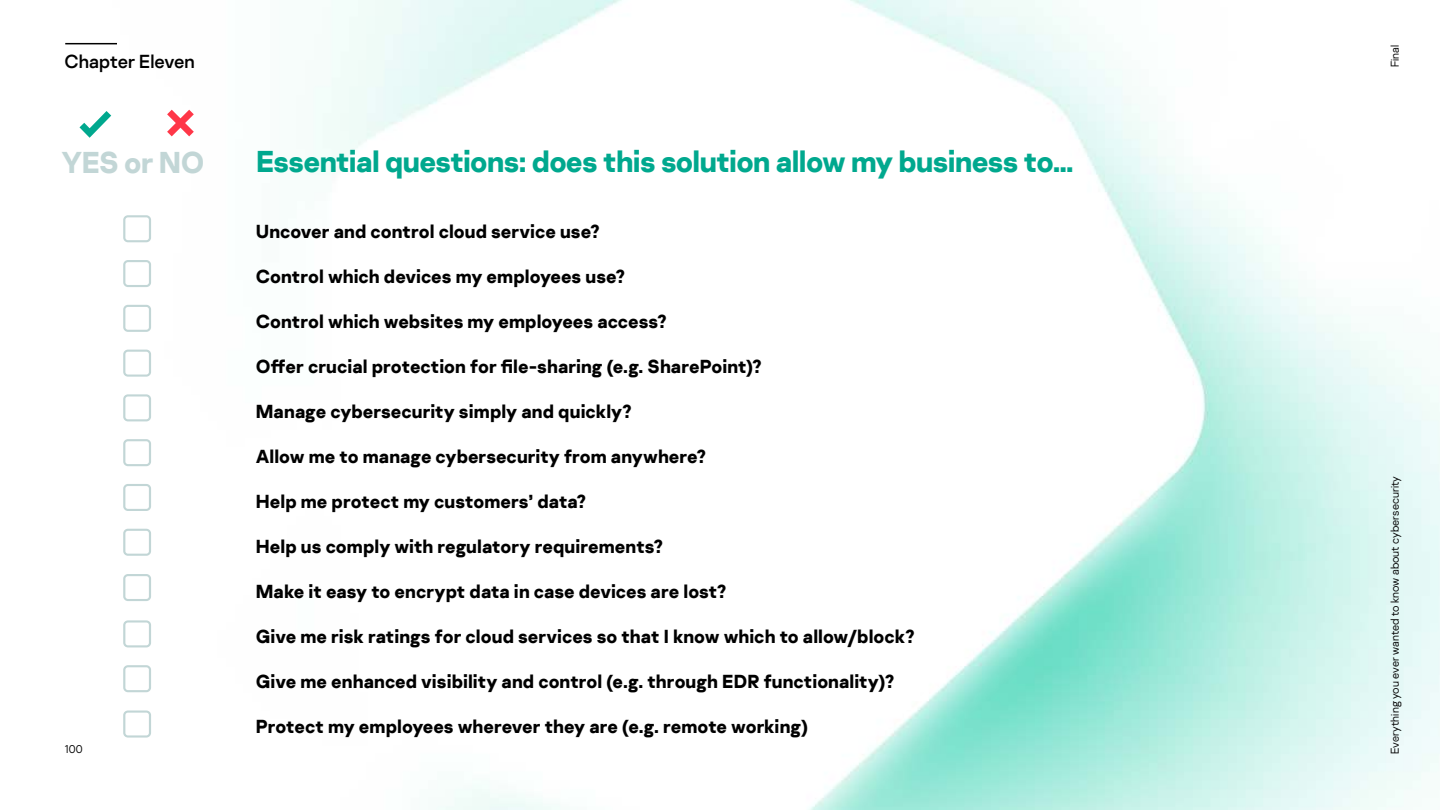
<style>
.page{position:relative;width:1440px;height:810px;background:#fff}
.page>*{position:absolute;margin:0;border:0;box-sizing:border-box;transform-origin:0 0}
.t1{font:700 30px "Kaspersky Sans";letter-spacing:-.025em;color:#00a88e}
.t2{font:700 30px "Kaspersky Sans";letter-spacing:-.02em;color:#c2d6d6}
.t3{font:700 18.75px "Kaspersky Sans";color:#000}
.t4{font:18.75px "Kaspersky Sans";letter-spacing:.005em;color:#000}
.t5{font:300 11.25px "Kaspersky Sans";color:#000}
</style>
<div class="page">
<img style="left:65px;top:0;width:1375px;height:810px">
<hr style="left:65px;top:43px;width:52px;height:1px;background:#000">
<svg style="left:80px;top:111px;width:31px;height:27px"></svg>
<svg style="left:123px;top:215px;width:28px;height:27px"></svg>
<svg style="left:123px;top:260px;width:28px;height:27px"></svg>
<svg style="left:123px;top:305px;width:28px;height:27px"></svg>
<svg style="left:123px;top:350px;width:28px;height:27px"></svg>
<svg style="left:123px;top:394px;width:28px;height:27px"></svg>
<svg style="left:123px;top:439px;width:28px;height:27px"></svg>
<svg style="left:123px;top:484px;width:28px;height:27px"></svg>
<svg style="left:123px;top:529px;width:28px;height:27px"></svg>
<svg style="left:123px;top:574px;width:28px;height:27px"></svg>
<svg style="left:123px;top:620px;width:28px;height:27px"></svg>
<svg style="left:123px;top:665px;width:28px;height:27px"></svg>
<svg style="left:123px;top:711px;width:28px;height:27px"></svg>
<svg style="left:167px;top:110px;width:27px;height:26px"></svg>
<p class="t4" style="left:65px;top:50px;width:132px">Chapter Eleven</p>
<h1 class="t2" style="left:62px;top:144px;width:144px">YES or NO</h1>
<h1 class="t1" style="left:256px;top:143px;width:819px">Essential questions: does this solution allow my business to…</h1>
<p class="t5" style="left:65px;top:742px;width:19px">100</p>
<p class="t3" style="left:256px;top:219px;width:345px">Uncover and control cloud service use?</p>
<p class="t3" style="left:256px;top:264px;width:371px">Control which devices my employees use?</p>
<p class="t3" style="left:256px;top:309px;width:412px">Control which websites my employees access?</p>
<p class="t3" style="left:256px;top:354px;width:507px">Offer crucial protection for file-sharing (e.g. SharePoint)?</p>
<p class="t3" style="left:256px;top:399px;width:377px">Manage cybersecurity simply and quickly?</p>
<p class="t3" style="left:256px;top:444px;width:452px">Allow me to manage cybersecurity from anywhere?</p>
<p class="t3" style="left:256px;top:489px;width:332px">Help me protect my customers’ data?</p>
<p class="t3" style="left:256px;top:534px;width:408px">Help us comply with regulatory requirements?</p>
<p class="t3" style="left:256px;top:579px;width:472px">Make it easy to encrypt data in case devices are lost?</p>
<p class="t3" style="left:256px;top:624px;width:660px">Give me risk ratings for cloud services so that I know which to allow/block?</p>
<p class="t3" style="left:256px;top:669px;width:640px">Give me enhanced visibility and control (e.g. through EDR functionality)?</p>
<p class="t3" style="left:256px;top:714px;width:554px">Protect my employees wherever they are (e.g. remote working)</p>
<p class="t5" style="left:1388px;top:67px;width:24px;rotate:-90deg">Final</p>
<p class="t5" style="left:1388px;top:754px;width:279px;rotate:-90deg">Everything you ever wanted to know about cybersecurity</p>
</div>
